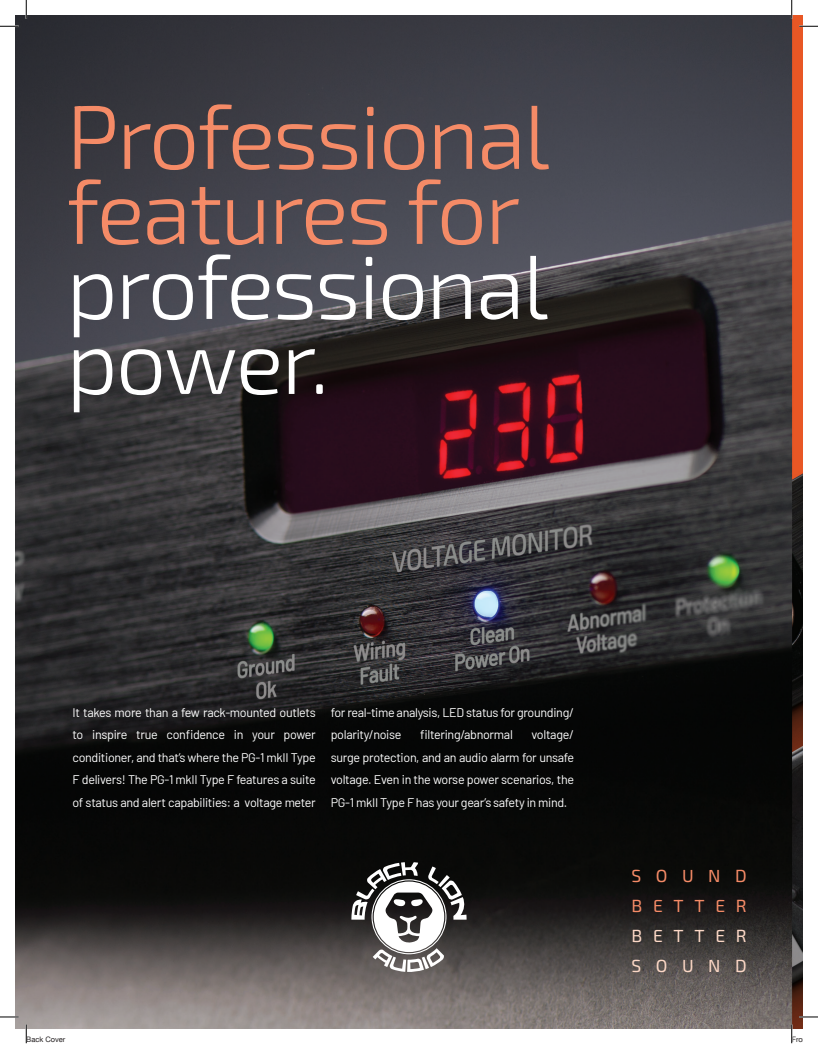
<style>
.page{position:relative;width:818px;height:1047px;background:#fff}
.page>*{position:absolute;margin:0;border:0;box-sizing:border-box;transform-origin:0 0}
.t1{font:300 90px/75px "Exo 2";letter-spacing:-.025em;color:#f58b67}
.t2{font:300 90px/75px "Exo 2";letter-spacing:-.025em;color:#fff}
.t3{font:17.5px/30px "Exo 2";letter-spacing:.61em;color:#f58b67}
.t4{font:17.5px/30px "Exo 2";letter-spacing:.61em;color:#fcd8c6}
.t5{font:12.5px/22.5px "Barlow";letter-spacing:-.025em;color:#fff;text-align:justify}
.t6{font:7.5px "Helvetica Neue LT Com";color:#231f20}
</style>
<div class="page">
<img style="left:15px;top:15px;width:787px;height:1012px">
<svg style="left:351px;top:862px;width:115px;height:109px"></svg>
<svg style="left:0;top:25px;width:19px;height:2px"></svg>
<svg style="left:799px;top:25px;width:19px;height:2px"></svg>
<svg style="left:0;top:1015px;width:19px;height:2px"></svg>
<svg style="left:799px;top:1015px;width:19px;height:2px"></svg>
<svg style="left:25px;top:0;width:2px;height:19px"></svg>
<svg style="left:25px;top:1024px;width:2px;height:18px"></svg>
<svg style="left:790px;top:0;width:2px;height:19px"></svg>
<svg style="left:790px;top:1024px;width:2px;height:18px"></svg>
<h1 class="t1" style="left:66px;top:96px;width:485px">Professional features for</h1>
<h1 class="t2" style="left:66px;top:246px;width:483px">professional power.</h1>
<p class="t5" style="left:73px;top:700px;width:245px">It takes more than a few rack-mounted outlets to inspire true confidence in your power conditioner, and that’s where the PG-1 mkII Type F delivers! The PG-1 mkII Type F features a suite of status and alert capabilities: a voltage meter</p>
<p class="t5" style="left:331px;top:700px;width:245px">for real-time analysis, LED status for grounding/ polarity/noise</p>
<p class="t5" style="left:420px;top:722px;width:94px">filtering/abnormal</p>
<p class="t5" style="left:331px;top:722px;width:245px;text-indent:201px">voltage/ surge protection, and an audio alarm for unsafe voltage. Even in the worse power scenarios, the PG-1 mkII Type F has your gear’s safety in mind.</p>
<h2 class="t3" style="left:631px;top:859px;width:117px">SOUND<br>BETTER</h2>
<h2 class="t4" style="left:631px;top:919px;width:117px">BETTER<br>SOUND</h2>
<p class="t6" style="left:26px;top:1034px;width:41px">Back Cover</p>
<p class="t6" style="left:791px;top:1034px;width:27px">Front C</p>
</div>
